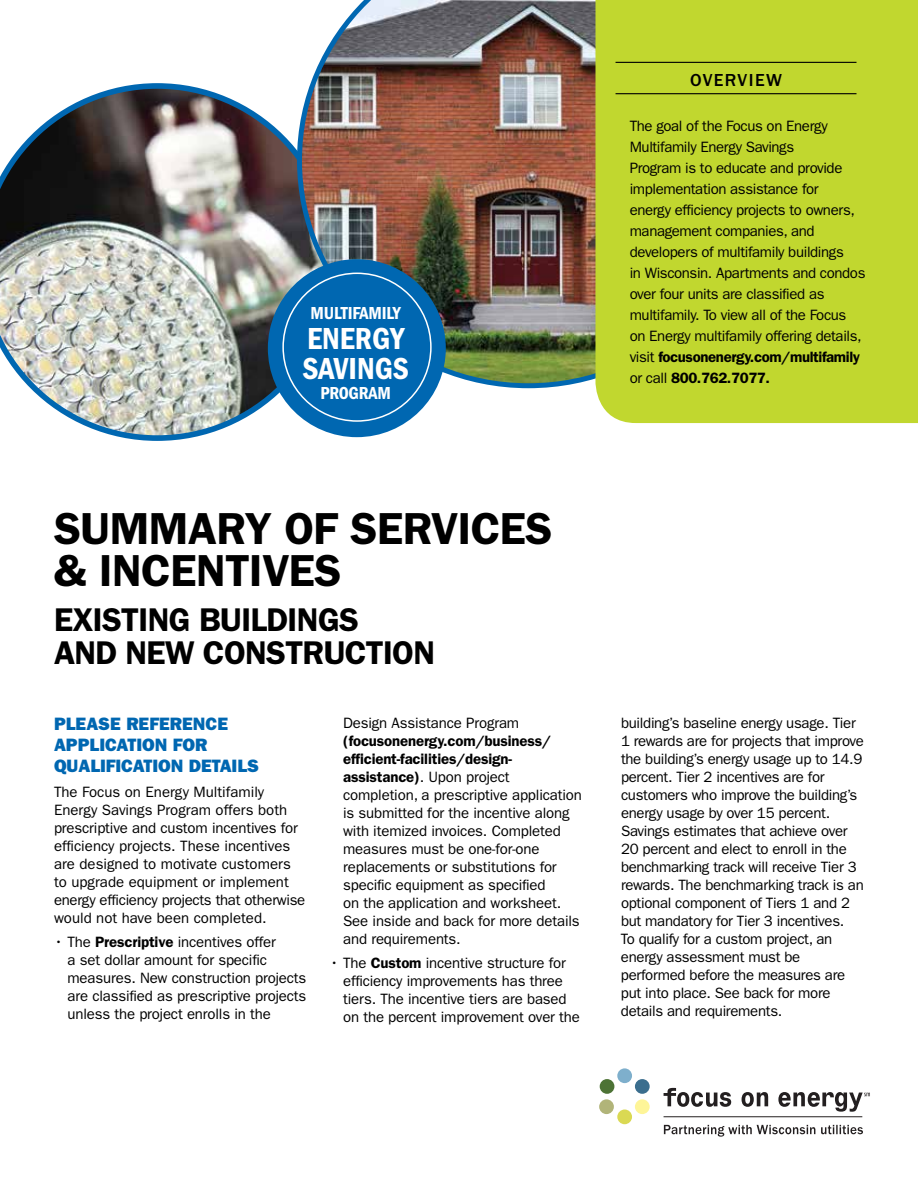
<style>
.page{position:relative;width:918px;height:1188px;background:#fff}
.page>*{position:absolute;margin:0;border:0;box-sizing:border-box;transform-origin:0 0}
.t1{font:600 45px/42px "Franklin Gothic";letter-spacing:-.01em;color:#000}
.t2{font:600 33px/33px "Franklin Gothic";letter-spacing:-.02em;color:#000}
.t3{font:600 condensed 31.5px/30px "Franklin Gothic";color:#fff}
.t4{font:800 18px/21px "Franklin Gothic";color:#0067b1}
.t5{font:600 condensed 18px "Franklin Gothic";letter-spacing:-.01em;color:#fff}
.t6{font:500 18px "Franklin Gothic";letter-spacing:.08em;color:#000}
.t7{font:15px/18px "Franklin Gothic";letter-spacing:-.02em;color:#000}
.t8{font:15px/18px "Franklin Gothic";color:#000}
.s1{font-weight:600}
</style>
<div class="page">
<img style="left:0;top:83px;width:336px;height:358px">
<img style="left:297px;top:0;width:299px;height:388px">
<svg style="left:664px;top:1088px;width:67px;height:19px"></svg>
<svg style="left:742px;top:1092px;width:26px;height:15px"></svg>
<svg style="left:778px;top:1092px;width:92px;height:20px"></svg>
<hr style="left:664px;top:1116px;width:198px;height:1px;background:#231f20">
<svg style="left:664px;top:1125px;width:151px;height:12px"></svg>
<svg style="left:821px;top:1125px;width:42px;height:9px"></svg>
<div style="left:600px;top:1079px;width:14px;height:15px;background:#4d7335;border-radius:50%"></div>
<div style="left:617px;top:1068px;width:15px;height:15px;background:#7eafcc;border-radius:50%"></div>
<div style="left:599px;top:1099px;width:15px;height:15px;background:#b1b479;border-radius:50%"></div>
<div style="left:617px;top:1110px;width:15px;height:14px;background:#dad953;border-radius:50%"></div>
<div style="left:635px;top:1099px;width:15px;height:15px;background:#fef598;border-radius:50%"></div>
<div style="left:635px;top:1079px;width:15px;height:15px;background:#3b6e8e;border-radius:50%"></div>
<div style="left:596px;top:0;width:322px;height:423px;background:#c1d72f"></div>
<hr style="left:616px;top:62px;width:240px;height:1px;background:#000">
<hr style="left:616px;top:93px;width:240px;height:1px;background:#000">
<div style="left:268px;top:259px;width:178px;height:178px;background:#0067b1;border-radius:50%"></div>
<p class="t5" style="left:311px;top:303px;width:92px">MULTIFAMILY</p>
<h3 class="t3" style="left:302px;top:324px;width:108px">ENERGY<br>SAVINGS</h3>
<p class="t5" style="left:321px;top:382px;width:72px">PROGRAM</p>
<p class="t6" style="left:690px;top:70px;width:93px">OVERVIEW</p>
<p class="t7" style="left:630px;top:115px;width:237px;line-height:21px">The goal of the Focus on Energy Multifamily Energy Savings<br>Program is to educate and provide implementation assistance for<br>energy efficiency projects to owners, management companies, and developers of multifamily buildings<br>in Wisconsin. Apartments and condos over four units are classified as multifamily. To view all of the Focus on Energy multifamily offering details, visit <span class="s1">focusonenergy.com/multifamily </span>or call <span class="s1">800.762.7077.</span></p>
<h1 class="t1" style="left:54px;top:507px;width:500px">Summary of Services &amp; Incentives</h1>
<h2 class="t2" style="left:54px;top:603px;width:383px">Existing buildings<br>and New Construction</h2>
<p class="t4" style="left:54px;top:713px;width:207px">PLEASE REFERENCE<br>APPLICATION FOR<br>QUALIFICATION DETAILS</p>
<p class="t8" style="left:54px;top:783px;width:253px">The Focus on Energy Multifamily Energy Savings Program offers both prescriptive and custom incentives for efficiency projects. These incentives are designed to motivate customers to upgrade equipment or implement energy efficiency projects that otherwise would not have been completed.</p>
<p class="t7" style="left:67px;top:933px;width:240px;text-indent:-13px">• The <span class="s1">Prescriptive</span> incentives offer<br>a set dollar amount for specific measures. New construction projects are classified as prescriptive projects unless the project enrolls in the</p>
<p class="t7" style="left:343px;top:714px;width:178px">Design Assistance Program</p>
<p class="t7" style="left:343px;top:732px;width:240px"><span class="s1">(focusonenergy.com/business/ efficient-facilities/design&shy;assistance)</span>. Upon project completion, a prescriptive application is submitted for the incentive along with itemized invoices. Completed measures must be one-for-one replacements or substitutions for specific equipment as specified<br>on the application and worksheet.<br>See inside and back for more details and requirements.</p>
<p class="t7" style="left:343px;top:954px;width:238px;text-indent:-14px">• The <span class="s1">Custom</span> incentive structure for efficiency improvements has three tiers. The incentive tiers are based on the percent improvement over the</p>
<p class="t7" style="left:621px;top:714px;width:244px">building’s baseline energy usage. Tier 1 rewards are for projects that improve the building’s energy usage up to 14.9 percent. Tier 2 incentives are for customers who improve the building’s energy usage by over 15 percent.<br>Savings estimates that achieve over 20 percent and elect to enroll in the benchmarking track will receive Tier 3 rewards. The benchmarking track is an optional component of Tiers 1 and 2 but mandatory for Tier 3 incentives.<br>To qualify for a custom project, an energy assessment must be performed before the measures are put into place. See back for more details and requirements.</p>
</div>
